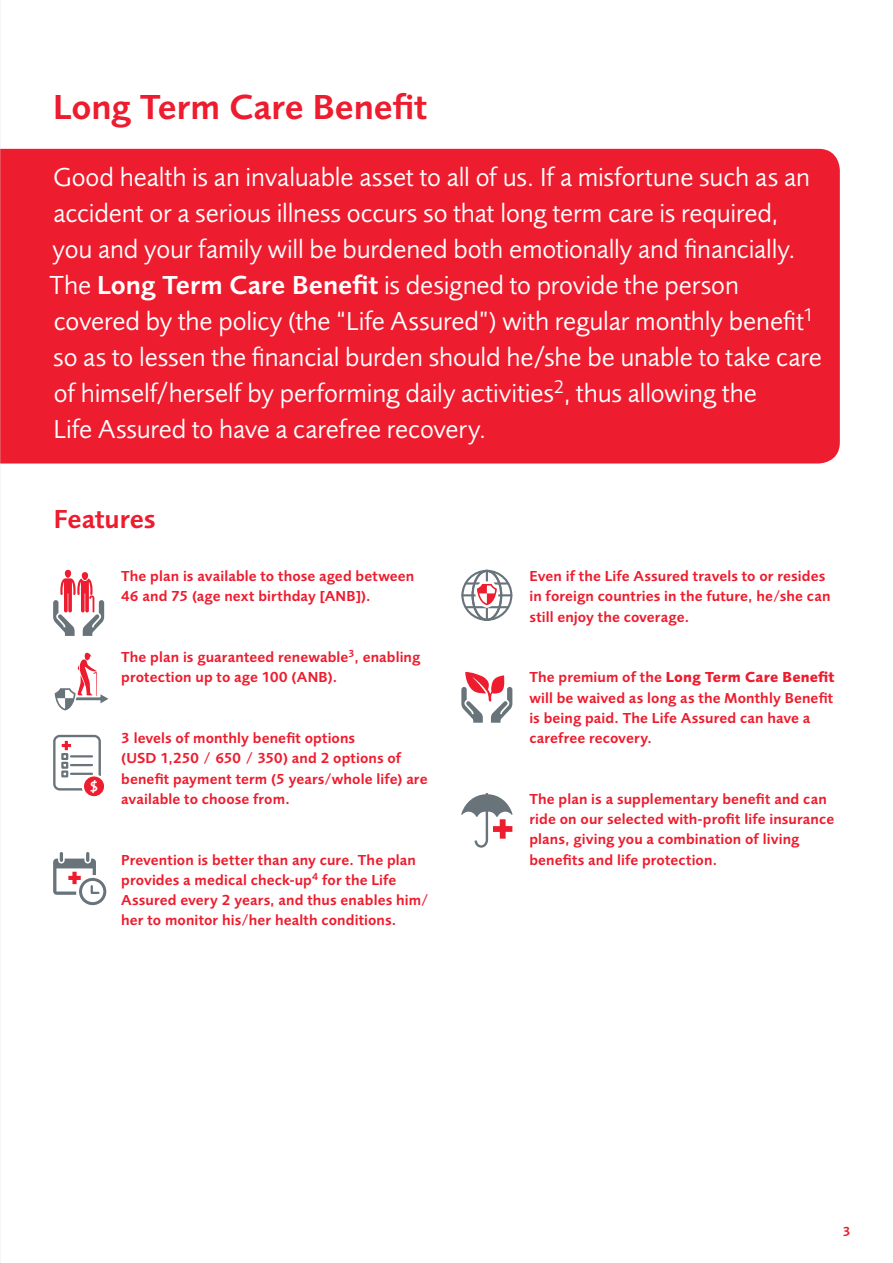
<style>
.page{position:relative;width:893px;height:1263px;background:#fff}
.page>*{position:absolute;margin:0;border:0;box-sizing:border-box;transform-origin:0 0}
.t1{font:600 36px "Pru Sans";color:#ed1c2e}
.t2{font:27px/36px "Pru Sans";letter-spacing:-.005em;color:#fff}
.t3{font:600 27px "Pru Sans";letter-spacing:-.005em;color:#ed1c2e}
.t4{font:500 16.8px "Pru Sans";color:#fff}
.t5{font:600 15px/20.2px "Pru Sans";letter-spacing:.01em;color:#ed1c2e}
.t6{font:600 13.5px "Pru Sans";color:#ed1c2e}
.s1{font-weight:600}
.s2{font-weight:700}
</style>
<div class="page">
<div style="left:0;top:149px;width:840px;height:314px;background:#ed1c2e"></div>
<div style="left:82px;top:774px;width:24px;height:24px;border:5px solid #fff;border-radius:50%"></div>
<div style="left:84px;top:776px;width:20px;height:20px;background:#ed1c2e;border-radius:50%"></div>
<svg style="left:53px;top:735px;width:48px;height:55px"></svg>
<div style="left:65px;top:570px;width:6px;height:8px;background:#ed1c2e;border-radius:50%"></div>
<div style="left:81px;top:571px;width:8px;height:10px;border:2px solid #fff;border-radius:50%"></div>
<div style="left:82px;top:572px;width:6px;height:8px;background:#ed1c2e;border-radius:50%"></div>
<svg style="left:53px;top:578px;width:51px;height:58px"></svg>
<svg style="left:461px;top:672px;width:51px;height:51px"></svg>
<svg style="left:53px;top:852px;width:48px;height:43px"></svg>
<div style="left:79px;top:878px;width:27px;height:27px;border:3px solid #68737a;border-radius:50%"></div>
<svg style="left:461px;top:570px;width:51px;height:51px"></svg>
<svg style="left:54px;top:653px;width:55px;height:58px"></svg>
<svg style="left:461px;top:793px;width:52px;height:55px"></svg>
<h1 class="t1" style="left:53px;top:86px;width:376px">Long Term Care Benefit</h1>
<p class="t2" style="left:50px;top:158px;width:774px">Good health is an invaluable asset to all of us. If a misfortune such as an accident or a serious illness occurs so that long term care is required,<br>you and your family will be burdened both emotionally and financially.<br>The <span class="s1">Long Term Care Benefit</span> is designed to provide the person covered by the policy (the “Life Assured”) with regular monthly benefit<sup>1 </sup>so as to lessen the financial burden should he/she be unable to take care of himself/herself by performing daily activities<sup>2</sup>, thus allowing the<br>Life Assured to have a carefree recovery.</p>
<h2 class="t3" style="left:54px;top:503px;width:103px">Features</h2>
<p class="t5" style="left:121px;top:566px;width:295px">The plan is available to those aged between<br>46 and 75 (age next birthday [ANB]).</p>
<p class="t4" style="left:90px;top:777px;width:11px">$</p>
<p class="t5" style="left:121px;top:647px;width:301px">The plan is guaranteed renewable<sup>3</sup>, enabling protection up to age 100 (ANB).</p>
<p class="t5" style="left:121px;top:728px;width:308px">3 levels of monthly benefit options<br>(USD 1,250 / 650 / 350) and 2 options of benefit payment term (5 years/whole life) are available to choose from.</p>
<p class="t5" style="left:121px;top:849px;width:310px">Prevention is better than any cure. The plan provides a medical check-up<sup>4</sup> for the Life Assured every 2 years, and thus enables him/ her to monitor his/her health conditions.</p>
<p class="t5" style="left:529px;top:566px;width:303px">Even if the Life Assured travels to or resides in foreign countries in the future, he/she can still enjoy the coverage.</p>
<p class="t5" style="left:529px;top:667px;width:307px">The premium of the <span class="s2">Long Term Care Benefit </span>will be waived as long as the Monthly Benefit is being paid. The Life Assured can have a carefree recovery.</p>
<p class="t5" style="left:529px;top:789px;width:306px">The plan is a supplementary benefit and can ride on our selected with-profit life insurance plans, giving you a combination of living benefits and life protection.</p>
<p class="t6" style="left:843px;top:1224px;width:9px">3</p>
</div>
